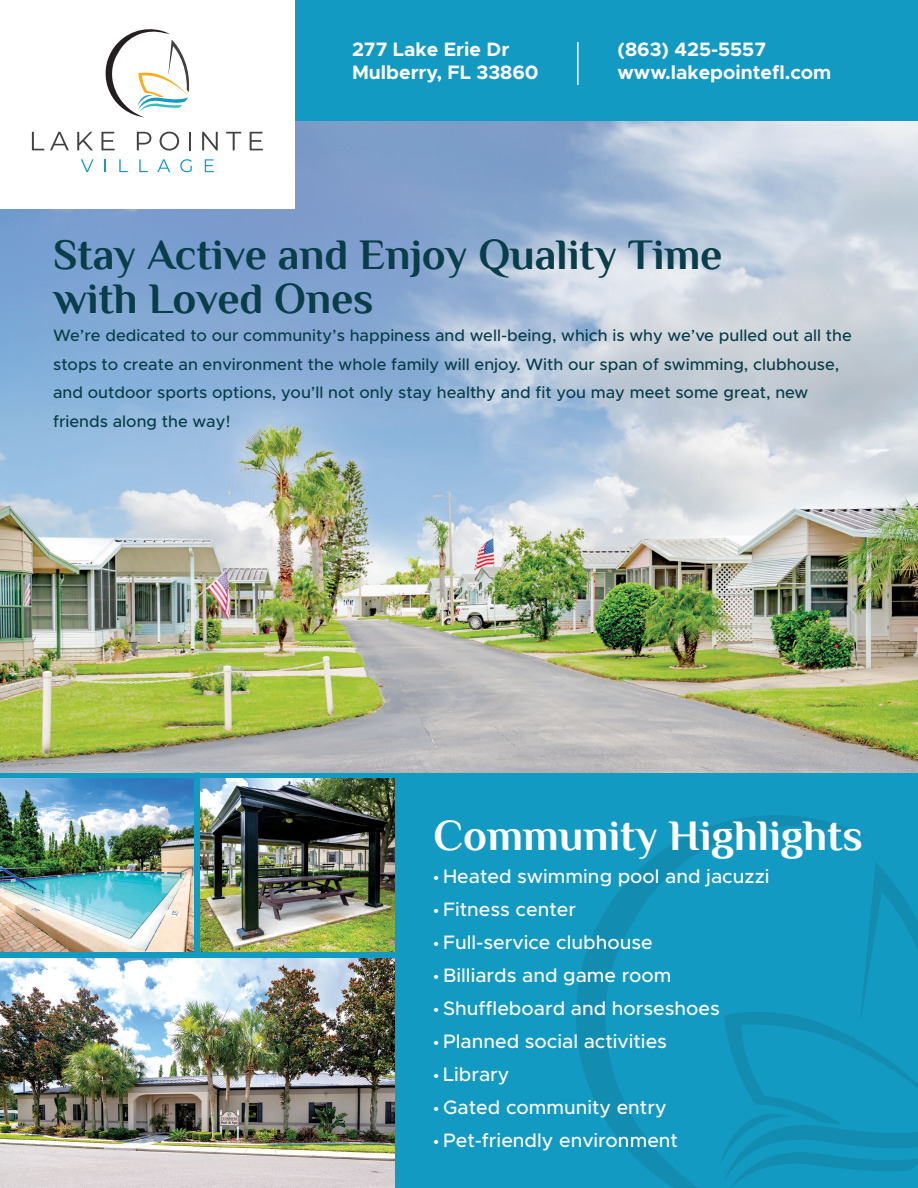
<style>
.page{position:relative;width:918px;height:1188px;background:#fff}
.page>*{position:absolute;margin:0;border:0;box-sizing:border-box;transform-origin:0 0}
.t1{font:700 43.5px/43.5px "Philosopher";color:#083d49}
.t2{font:700 43.5px "Philosopher";color:#fff}
.t3{font:500 19.5px "Metropolis";color:#fff}
.t4{font:700 19.5px/23.4px "Metropolis";color:#fff}
.t5{font:500 16.5px/28.5px "Metropolis";color:#083d49}
.s1{font-family:"Myriad Pro";font-weight:400}
</style>
<div class="page">
<img style="left:0;top:120px;width:918px;height:653px">
<div style="left:283px;top:0;width:635px;height:120px;background:#129ac3"></div>
<div style="left:0;top:0;width:295px;height:209px;background:#fff"></div>
<svg style="left:105px;top:29px;width:85px;height:88px"></svg>
<svg style="left:32px;top:132px;width:12px;height:18px"></svg>
<svg style="left:50px;top:132px;width:19px;height:18px"></svg>
<svg style="left:77px;top:132px;width:16px;height:18px"></svg>
<svg style="left:101px;top:132px;width:14px;height:18px"></svg>
<svg style="left:137px;top:132px;width:14px;height:18px"></svg>
<svg style="left:160px;top:132px;width:19px;height:19px"></svg>
<svg style="left:189px;top:132px;width:2px;height:18px"></svg>
<svg style="left:202px;top:132px;width:16px;height:18px"></svg>
<svg style="left:226px;top:132px;width:15px;height:18px"></svg>
<svg style="left:250px;top:132px;width:13px;height:18px"></svg>
<svg style="left:81px;top:159px;width:13px;height:13px"></svg>
<svg style="left:105px;top:159px;width:1px;height:13px"></svg>
<svg style="left:119px;top:159px;width:9px;height:13px"></svg>
<svg style="left:139px;top:159px;width:9px;height:13px"></svg>
<svg style="left:157px;top:159px;width:13px;height:13px"></svg>
<svg style="left:180px;top:159px;width:12px;height:13px"></svg>
<svg style="left:205px;top:159px;width:9px;height:13px"></svg>
<hr style="left:577px;top:42px;width:2px;height:43px;background:#fff">
<div style="left:0;top:773px;width:918px;height:415px;background:#129ac3"></div>
<svg style="left:576px;top:815px;width:291px;height:373px"></svg>
<svg style="left:719px;top:862px;width:199px;height:326px"></svg>
<img style="left:0;top:779px;width:394px;height:409px">
<div style="left:0;top:952px;width:475px;height:6px;background:#129ac3"></div>
<div style="left:194px;top:773px;width:6px;height:182px;background:#129ac3"></div>
<p class="t4" style="left:352px;top:37px;width:188px">277 Lake Erie Dr<br>Mulberry, FL 33860</p>
<p class="t4" style="left:618px;top:37px;width:215px">(863) 425-5557 www.lakepointefl.com</p>
<h1 class="t1" style="left:53px;top:233px;width:671px">Stay Active and Enjoy Quality Time with Loved Ones</h1>
<p class="t5" style="left:53px;top:321px;width:800px">We’re dedicated to our community’s happiness and well-being, which is why we’ve pulled out all the stops to create an environment the whole family will enjoy. With our span of swimming, clubhouse, and outdoor sports options, you’ll not only stay healthy and fit you may meet some great, new friends along the way!</p>
<h1 class="t2" style="left:434px;top:812px;width:431px">Community Highlights</h1>
<p class="t3" style="left:434px;top:864px;width:338px"><span class="s1">•</span> Heated swimming pool and jacuzzi</p>
<p class="t3" style="left:434px;top:897px;width:144px"><span class="s1">•</span> Fitness center</p>
<p class="t3" style="left:434px;top:930px;width:221px"><span class="s1">•</span> Full-service clubhouse</p>
<p class="t3" style="left:434px;top:963px;width:239px"><span class="s1">•</span> Billiards and game room</p>
<p class="t3" style="left:434px;top:996px;width:288px"><span class="s1">•</span> Shuffleboard and horseshoes</p>
<p class="t3" style="left:434px;top:1029px;width:235px"><span class="s1">•</span> Planned social activities</p>
<p class="t3" style="left:434px;top:1062px;width:78px"><span class="s1">•</span> Library</p>
<p class="t3" style="left:434px;top:1095px;width:235px"><span class="s1">•</span> Gated community entry</p>
<p class="t3" style="left:434px;top:1128px;width:246px"><span class="s1">•</span> Pet-friendly environment</p>
</div>
